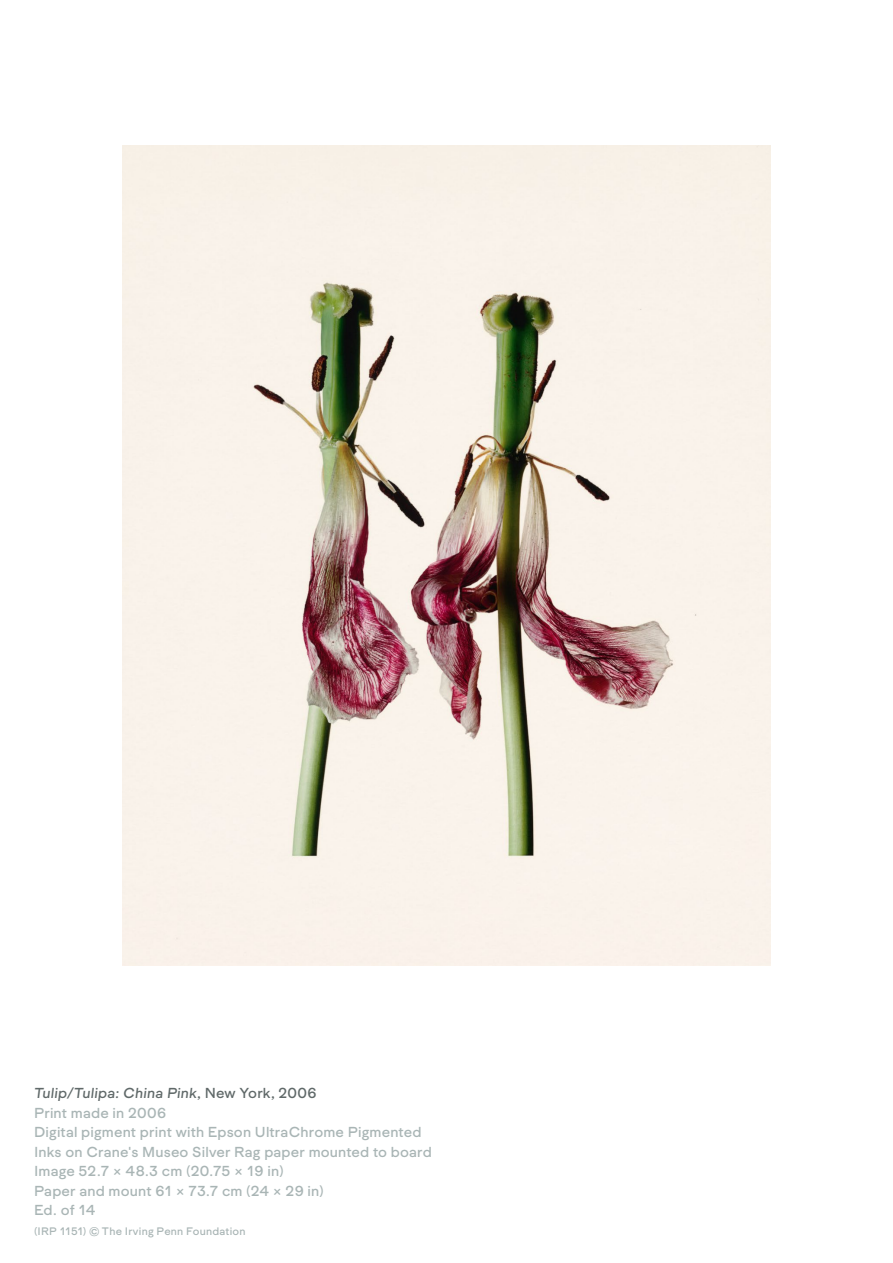
<style>
.page{position:relative;width:893px;height:1263px;background:#fff}
.page>*{position:absolute;margin:0;border:0;box-sizing:border-box;transform-origin:0 0}
.t1{font:15px/19.5px "Formale Grotesque N3";letter-spacing:.01em;color:#a9b5b5}
.t2{font:15px "Formale Grotesque N3 It";letter-spacing:.01em;color:#606969}
.t3{font:11.25px "Formale Grotesque N3";letter-spacing:.02em;color:#a9b5b5}
.s1{font-family:"Formale Grotesque N3"}
</style>
<div class="page">
<img style="left:122px;top:146px;width:648px;height:819px">
<p class="t2" style="left:34px;top:1085px;width:284px">Tulip/Tulipa: China Pink<span class="s1">, New York, 2006</span></p>
<p class="t1" style="left:34px;top:1103px;width:399px">Print made in 2006<br>Digital pigment print with Epson UltraChrome Pigmented Inks on Crane's Museo Silver Rag paper mounted to board Image 52.7 × 48.3 cm (20.75 × 19 in)<br>Paper and mount 61 × 73.7 cm (24 × 29 in)<br>Ed. of 14</p>
<p class="t3" style="left:34px;top:1224px;width:213px">(IRP 1151) © The Irving Penn Foundation</p>
</div>
